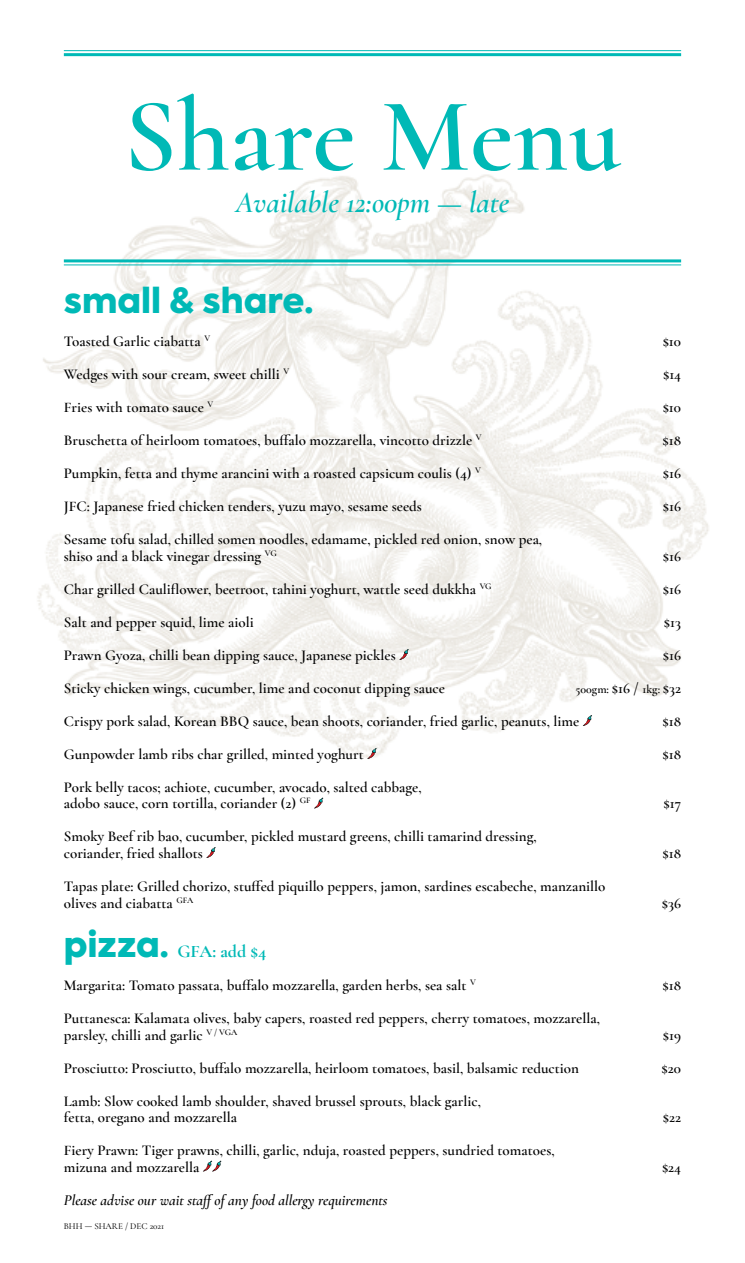
<style>
.page{position:relative;width:745px;height:1263px;background:#fff}
.page>*{position:absolute;margin:0;border:0;box-sizing:border-box;transform-origin:0 0}
.t1{font:600 105px "Cormorant";color:#00b9b6}
.t2{font:900 34.5px "Axiforma";color:#00b9b6}
.t3{font:italic 600 30px "Cormorant Garamond";color:#00b9b6}
.t4{font:700 18px "Cormorant Garamond";color:#00b9b6}
.t5{font:600 15px/16.5px "Cormorant Garamond";color:#000}
.t6{font:italic 600 15px "Cormorant Garamond";color:#000}
.t7{font:600 12px "Cormorant Garamond";color:#000}
.t8{font:500 9px "Cormorant Garamond";color:#000}
.s1{font-size:15px}
.s2{font-family:"Axiforma";font-weight:900;font-size:34.5px}
</style>
<div class="page">
<img style="left:37px;top:174px;width:672px;height:625px">
<hr style="left:64px;top:50px;width:616px;height:1px;background:#00b9b6">
<hr style="left:64px;top:53px;width:616px;height:3px;background:#00b9b6">
<hr style="left:64px;top:259px;width:616px;height:3px;background:#00b9b6">
<hr style="left:64px;top:264px;width:616px;height:1px;background:#00b9b6">
<svg style="left:399px;top:649px;width:9px;height:11px"></svg>
<svg style="left:582px;top:715px;width:9px;height:11px"></svg>
<svg style="left:367px;top:748px;width:9px;height:11px"></svg>
<svg style="left:314px;top:798px;width:9px;height:10px"></svg>
<svg style="left:206px;top:847px;width:9px;height:11px"></svg>
<svg style="left:203px;top:1161px;width:18px;height:10px"></svg>
<h1 class="t1" style="left:124px;top:72px;width:498px">Share Menu</h1>
<h3 class="t3" style="left:235px;top:184px;width:275px">Available 12:o0pm — late</h3>
<h2 class="t2" style="left:64px;top:276px;width:251px">small &amp; share.</h2>
<p class="t5" style="left:64px;top:333px;width:148px">Toasted Garlic ciabatta <sup>V</sup></p>
<p class="t5" style="left:662px;top:333px;width:20px">$10</p>
<p class="t5" style="left:64px;top:366px;width:227px">Wedges with sour cream, sweet chilli <sup>V</sup></p>
<p class="t5" style="left:662px;top:366px;width:20px">$14</p>
<p class="t5" style="left:64px;top:399px;width:151px">Fries with tomato sauce <sup>V</sup></p>
<p class="t5" style="left:662px;top:399px;width:20px">$10</p>
<p class="t5" style="left:64px;top:432px;width:419px">Bruschetta of heirloom tomatoes, buffalo mozzarella, vincotto drizzle <sup>V</sup></p>
<p class="t5" style="left:662px;top:432px;width:20px">$18</p>
<p class="t5" style="left:64px;top:465px;width:418px">Pumpkin, fetta and thyme arancini with a roasted capsicum coulis (4) <sup>V</sup></p>
<p class="t5" style="left:662px;top:465px;width:20px">$16</p>
<p class="t5" style="left:64px;top:498px;width:359px">JFC: Japanese fried chicken tenders, yuzu mayo, sesame seeds</p>
<p class="t5" style="left:662px;top:498px;width:20px">$16</p>
<p class="t5" style="left:64px;top:531px;width:479px">Sesame tofu salad, chilled somen noodles, edamame, pickled red onion, snow pea, shiso and a black vinegar dressing <sup>VG</sup></p>
<p class="t5" style="left:662px;top:548px;width:20px">$16</p>
<p class="t5" style="left:64px;top:581px;width:429px">Char grilled Cauliflower, beetroot, tahini yoghurt, wattle seed dukkha <sup>VG</sup></p>
<p class="t5" style="left:662px;top:581px;width:20px">$16</p>
<p class="t5" style="left:64px;top:614px;width:191px">Salt and pepper squid, lime aioli</p>
<p class="t5" style="left:663px;top:614px;width:19px">$13</p>
<p class="t5" style="left:64px;top:647px;width:333px">Prawn Gyoza, chilli bean dipping sauce, Japanese pickles</p>
<p class="t5" style="left:662px;top:647px;width:20px">$16</p>
<p class="t5" style="left:64px;top:680px;width:382px">Sticky chicken wings, cucumber, lime and coconut dipping sauce</p>
<p class="t7" style="left:575px;top:682px;width:107px">500gm: <span class="s1">$16 /</span> 1kg: <span class="s1">$32</span></p>
<p class="t5" style="left:64px;top:713px;width:516px">Crispy pork salad, Korean BBQ sauce, bean shoots, coriander, fried garlic, peanuts, lime</p>
<p class="t5" style="left:662px;top:713px;width:20px">$18</p>
<p class="t5" style="left:64px;top:746px;width:301px">Gunpowder lamb ribs char grilled, minted yoghurt</p>
<p class="t5" style="left:662px;top:746px;width:20px">$18</p>
<p class="t5" style="left:64px;top:779px;width:359px">Pork belly tacos; achiote, cucumber, avocado, salted cabbage, adobo sauce, corn tortilla, coriander (2) <sup>GF</sup></p>
<p class="t5" style="left:663px;top:795px;width:19px">$17</p>
<p class="t5" style="left:64px;top:828px;width:474px">Smoky Beef rib bao, cucumber, pickled mustard greens, chilli tamarind dressing, coriander, fried shallots</p>
<p class="t5" style="left:64px;top:878px;width:542px">Tapas plate: Grilled chorizo, stuffed piquillo peppers, jamon, sardines escabeche, manzanillo olives and ciabatta <sup>GFA</sup></p>
<p class="t5" style="left:662px;top:845px;width:20px">$18</p>
<p class="t5" style="left:661px;top:894px;width:21px">$36</p>
<p class="t4" style="left:64px;top:940px;width:204px"><span class="s2">pizza.</span> GFA: add $4</p>
<p class="t5" style="left:64px;top:977px;width:413px">Margarita: Tomato passata, buffalo mozzarella, garden herbs, sea salt <sup>V</sup></p>
<p class="t5" style="left:662px;top:977px;width:20px">$18</p>
<p class="t5" style="left:64px;top:1010px;width:537px">Puttanesca: Kalamata olives, baby capers, roasted red peppers, cherry tomatoes, mozzarella, parsley, chilli and garlic <sup>V</sup> <sup>/</sup> <sup>VGA</sup></p>
<p class="t5" style="left:662px;top:1026px;width:20px">$19</p>
<p class="t5" style="left:64px;top:1059px;width:516px">Prosciutto: Prosciutto, buffalo mozzarella, heirloom tomatoes, basil, balsamic reduction</p>
<p class="t5" style="left:661px;top:1059px;width:21px">$20</p>
<p class="t5" style="left:64px;top:1092px;width:418px">Lamb: Slow cooked lamb shoulder, shaved brussel sprouts, black garlic, fetta, oregano and mozzarella</p>
<p class="t5" style="left:662px;top:1109px;width:20px">$22</p>
<p class="t5" style="left:64px;top:1142px;width:492px">Fiery Prawn: Tiger prawns, chilli, garlic, nduja, roasted peppers, sundried tomatoes, mizuna and mozzarella</p>
<p class="t6" style="left:64px;top:1191px;width:325px">Please advise our wait staff of any food allergy requirements</p>
<p class="t8" style="left:64px;top:1220px;width:102px">BHH — SHARE / DEC 2021</p>
<p class="t5" style="left:661px;top:1158px;width:21px">$24</p>
</div>
